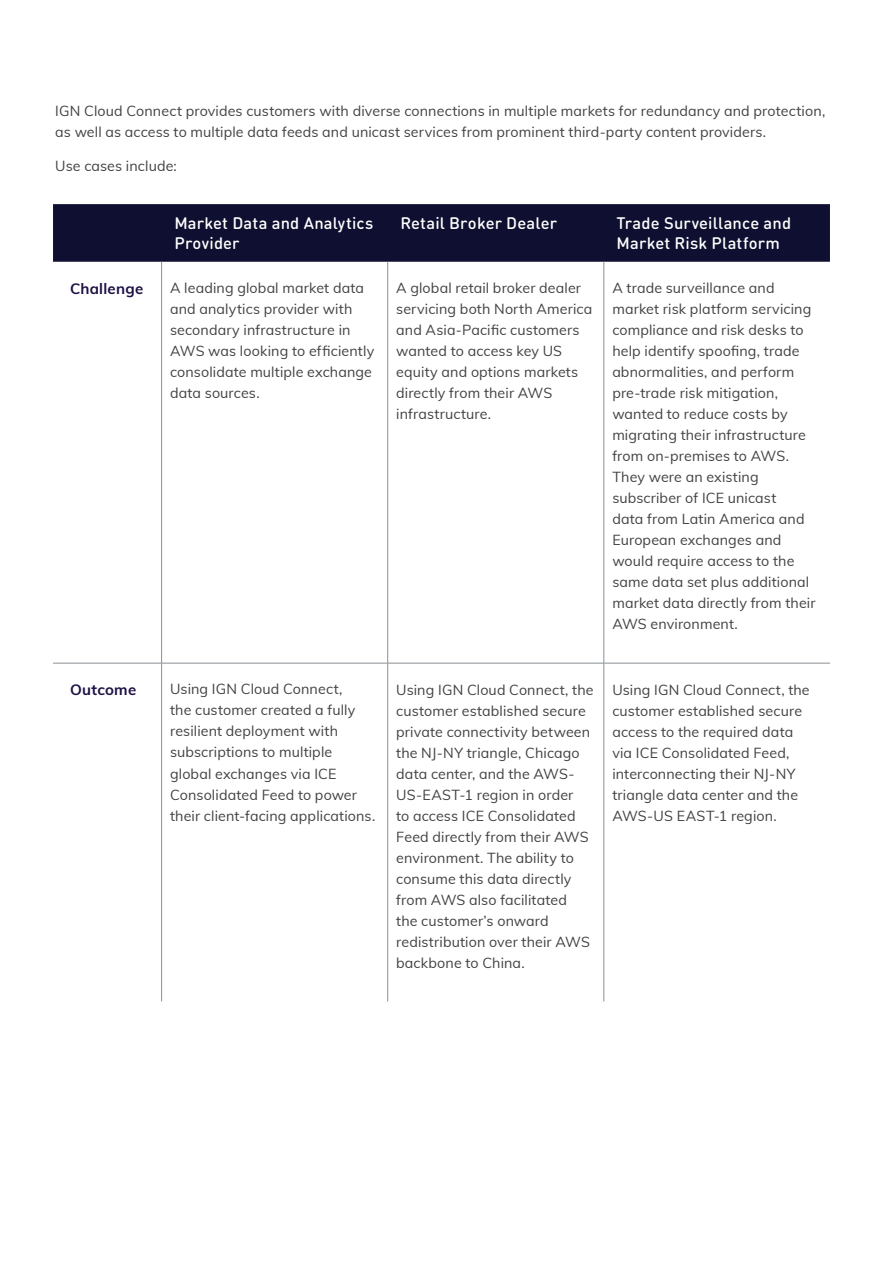
<style>
.page{position:relative;width:893px;height:1263px;background:#fff}
.page>*{position:absolute;margin:0;border:0;box-sizing:border-box;transform-origin:0 0}
.t1{font:500 16.5px/19.5px "DIN Round OT";letter-spacing:.01em;color:#fff}
.t2{font:700 15px "Muli";letter-spacing:.02em;color:#1e0f44}
.t3{font:14.25px/21px "Muli";letter-spacing:.01em;color:#414141}
</style>
<div class="page">
<div style="left:53px;top:204px;width:777px;height:58px;background:#0f1031"></div>
<hr style="left:161px;top:262px;width:1px;height:401px;background:#8a9095">
<hr style="left:387px;top:262px;width:1px;height:401px;background:#8a9095">
<hr style="left:604px;top:262px;width:1px;height:401px;background:#8a9095">
<hr style="left:53px;top:663px;width:109px;height:1px;background:#8a9095">
<hr style="left:162px;top:663px;width:226px;height:1px;background:#8a9095">
<hr style="left:161px;top:663px;width:1px;height:338px;background:#8a9095">
<hr style="left:388px;top:663px;width:216px;height:1px;background:#8a9095">
<hr style="left:387px;top:663px;width:1px;height:338px;background:#8a9095">
<hr style="left:604px;top:663px;width:226px;height:1px;background:#8a9095">
<hr style="left:604px;top:663px;width:1px;height:338px;background:#8a9095">
<p class="t3" style="left:55px;top:100px;width:771px">IGN Cloud Connect provides customers with diverse connections in multiple markets for redundancy and protection, as well as access to multiple data feeds and unicast services from prominent third-party content providers.</p>
<p class="t3" style="left:55px;top:155px;width:123px">Use cases include:</p>
<p class="t1" style="left:174px;top:214px;width:200px">Market Data and Analytics<br>Provider</p>
<p class="t1" style="left:400px;top:214px;width:158px">Retail Broker Dealer</p>
<p class="t1" style="left:617px;top:214px;width:176px">Trade Surveillance and<br>Market Risk Platform</p>
<p class="t2" style="left:70px;top:277px;width:75px">Challenge</p>
<p class="t3" style="left:170px;top:277px;width:206px">A leading global market data and analytics provider with secondary infrastructure in<br>AWS was looking to efficiently consolidate multiple exchange data sources.</p>
<p class="t3" style="left:396px;top:277px;width:198px">A global retail broker dealer servicing both North America and Asia-Pacific customers wanted to access key US equity and options markets directly from their AWS infrastructure.</p>
<p class="t3" style="left:612px;top:277px;width:205px">A trade surveillance and market risk platform servicing compliance and risk desks to help identify spoofing, trade abnormalities, and perform pre-trade risk mitigation, wanted to reduce costs by migrating their infrastructure from on-premises to AWS.<br>They were an existing subscriber of ICE unicast<br>data from Latin America and<br>European exchanges and would require access to the same data set plus additional market data directly from their<br>AWS environment.</p>
<p class="t2" style="left:70px;top:679px;width:68px">Outcome</p>
<p class="t3" style="left:170px;top:678px;width:207px">Using IGN Cloud Connect,<br>the customer created a fully resilient deployment with subscriptions to multiple global exchanges via ICE<br>Consolidated Feed to power their client-facing applications.</p>
<p class="t3" style="left:396px;top:678px;width:199px">Using IGN Cloud Connect, the customer established secure private connectivity between the NJ-NY triangle, Chicago data center, and the AWS-<br>US-EAST-1 region in order<br>to access ICE Consolidated<br>Feed directly from their AWS environment. The ability to consume this data directly from AWS also facilitated<br>the customer’s onward redistribution over their AWS backbone to China.</p>
<p class="t3" style="left:612px;top:678px;width:199px">Using IGN Cloud Connect, the customer established secure access to the required data via ICE Consolidated Feed, interconnecting their NJ-NY triangle data center and the<br>AWS-US EAST-1 region.</p>
</div>
